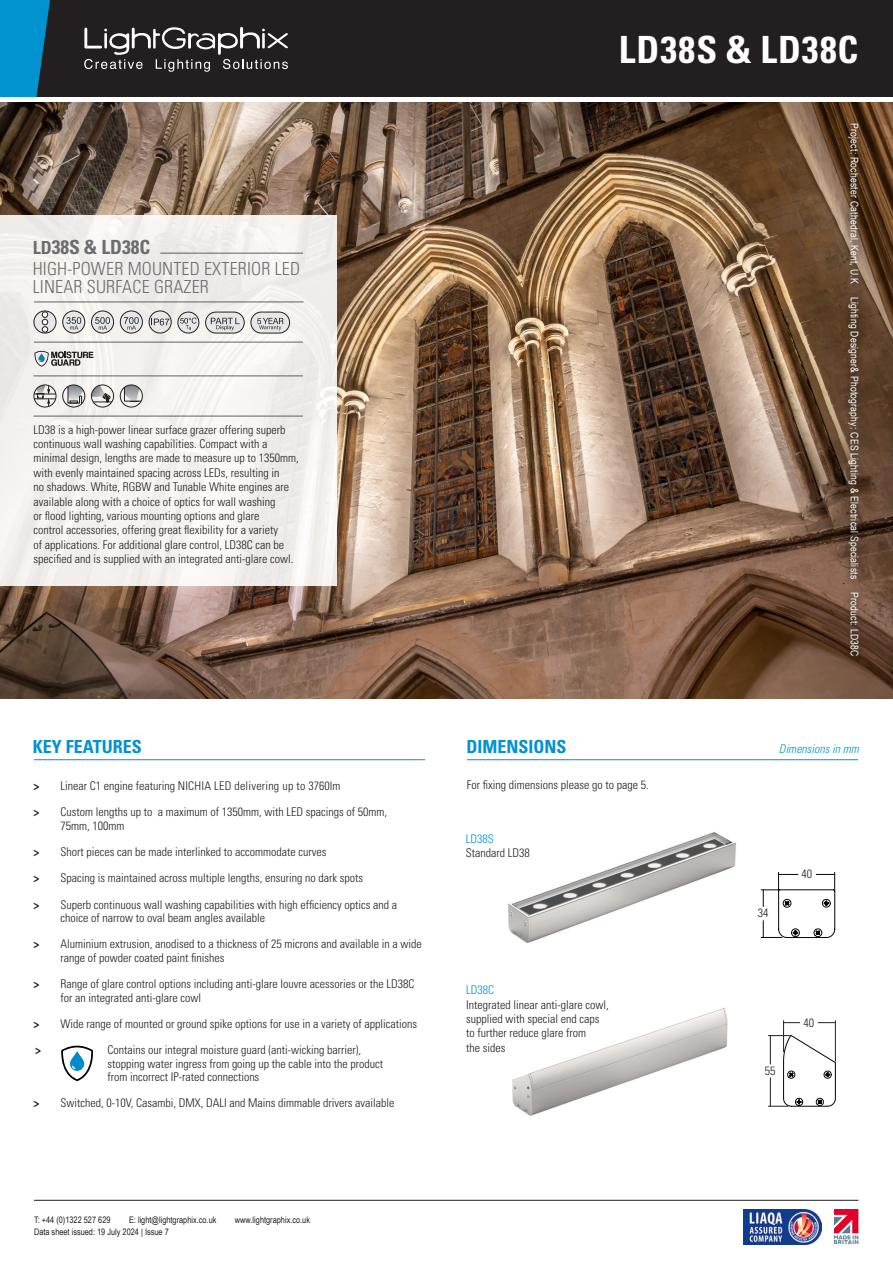
<style>
.page{position:relative;width:893px;height:1263px;background:#fff}
.page>*{position:absolute;margin:0;border:0;box-sizing:border-box;transform-origin:0 0}
.t1{font:700 condensed 37.5px "Univers LT Std";letter-spacing:.03em;color:#fff}
.box_headline{font:700 condensed 19.5px "Univers LT Std";color:#6c6d70}
.box_subline{font:300 condensed 18px/18px "Univers LT Std";letter-spacing:.01em;color:#6c6d70}
.headline_blue{font:700 condensed 18px "Univers LT Std";color:#0093d0}
.bodycopy{font:300 condensed 12px/14.4px "Univers LT Std";color:#231f20}
.t2{font:italic 300 condensed 12px "Univers LT Std";color:#0093d0}
.t3{font:700 condensed 12px "Univers LT Std";color:#231f20}
.t4{font:11.85px "Arial";color:#231f20}
.t5{font:10.95px "Arial";color:#231f20}
.t6{font:10.5px "Arial Narrow";letter-spacing:.02em;color:#fff}
.t7{font:9px "Arial Narrow";color:#231f20}
.s1{font-size:18px}
.s2{font-weight:700}
.s3{color:#0093d0}
</style>
<div class="page">
<div style="left:9px;top:0;width:884px;height:98px;background:#231f20"></div>
<svg style="left:0;top:0;width:61px;height:98px"></svg>
<hr style="left:34px;top:1200px;width:824px;height:1px;background:#231f20">
<img style="left:835px;top:1209px;width:23px;height:35px">
<img style="left:743px;top:1209px;width:78px;height:35px">
<svg style="left:84px;top:27px;width:204px;height:45px"></svg>
<img style="left:0;top:102px;width:893px;height:597px">
<hr style="left:34px;top:759px;width:391px;height:1px;background:#0093d0">
<hr style="left:467px;top:759px;width:391px;height:1px;background:#0093d0">
<img style="left:508px;top:832px;width:228px;height:111px">
<svg style="left:760px;top:872px;width:76px;height:66px"></svg>
<div style="left:798px;top:868px;width:17px;height:12px;background:#fff"></div>
<div style="left:755px;top:907px;width:17px;height:12px;background:#fff"></div>
<img style="left:512px;top:1006px;width:216px;height:110px">
<div style="left:450px;top:985px;width:145px;height:51px;background:#fff"></div>
<svg style="left:768px;top:1020px;width:68px;height:87px"></svg>
<div style="left:800px;top:1016px;width:17px;height:12px;background:#fff"></div>
<div style="left:761px;top:1064px;width:17px;height:12px;background:#fff"></div>
<svg style="left:841px;top:116px;width:25px;height:547px;background:#5e432f"></svg>
<div style="left:0;top:215px;width:336px;height:371px;background:#f3f0ee"></div>
<hr style="left:160px;top:253px;width:143px;height:1px;background:#231f20">
<hr style="left:34px;top:342px;width:269px;height:1px;background:#231f20">
<hr style="left:33px;top:375px;width:270px;height:1px;background:#231f20">
<hr style="left:34px;top:302px;width:270px;height:1px;background:#231f20">
<svg style="left:149px;top:311px;width:22px;height:22px"></svg>
<div style="left:149px;top:311px;width:22px;height:22px;border:1px solid #231f20;border-radius:50%"></div>
<svg style="left:151px;top:319px;width:18px;height:6px"></svg>
<svg style="left:91px;top:311px;width:23px;height:22px"></svg>
<div style="left:91px;top:311px;width:23px;height:22px;border:1px solid #231f20;border-radius:50%"></div>
<svg style="left:95px;top:317px;width:15px;height:13px"></svg>
<svg style="left:120px;top:311px;width:22px;height:22px"></svg>
<div style="left:120px;top:311px;width:23px;height:22px;border:1px solid #231f20;border-radius:50%"></div>
<svg style="left:124px;top:317px;width:15px;height:13px"></svg>
<svg style="left:63px;top:311px;width:22px;height:22px"></svg>
<div style="left:63px;top:311px;width:22px;height:22px;border:1px solid #231f20;border-radius:50%"></div>
<svg style="left:66px;top:317px;width:15px;height:13px"></svg>
<svg style="left:34px;top:311px;width:22px;height:22px"></svg>
<div style="left:34px;top:311px;width:22px;height:22px;border:1px solid #231f20;border-radius:50%"></div>
<svg style="left:42px;top:312px;width:6px;height:20px"></svg>
<hr style="left:33px;top:416px;width:270px;height:1px;background:#231f20">
<div style="left:34px;top:385px;width:22px;height:22px;border:1px solid #231f20;border-radius:50%"></div>
<svg style="left:34px;top:385px;width:22px;height:21px"></svg>
<div style="left:91px;top:385px;width:23px;height:22px;border:1px solid #231f20;border-radius:50%"></div>
<svg style="left:91px;top:385px;width:21px;height:18px"></svg>
<div style="left:120px;top:385px;width:23px;height:22px;border:1px solid #231f20;border-radius:50%"></div>
<svg style="left:124px;top:385px;width:17px;height:17px"></svg>
<svg style="left:62px;top:385px;width:23px;height:22px"></svg>
<svg style="left:178px;top:312px;width:21px;height:21px"></svg>
<div style="left:178px;top:312px;width:21px;height:21px;border:1px solid #231f20;border-radius:50%"></div>
<svg style="left:180px;top:318px;width:17px;height:12px"></svg>
<svg style="left:61px;top:1045px;width:32px;height:37px"></svg>
<svg style="left:34px;top:350px;width:60px;height:18px"></svg>
<svg style="left:206px;top:312px;width:38px;height:21px"></svg>
<div style="left:205px;top:312px;width:39px;height:21px;border:1px solid #231f20;border-radius:11px"></div>
<svg style="left:211px;top:318px;width:29px;height:12px"></svg>
<div style="left:251px;top:312px;width:39px;height:21px;background:#e6e7e9;border-radius:11px"></div>
<div style="left:251px;top:312px;width:39px;height:21px;border:1px solid #231f20;border-radius:11px"></div>
<svg style="left:257px;top:318px;width:26px;height:12px"></svg>
<p class="box_headline" style="left:33px;top:235px;width:119px"><span class="s1">LD</span>38S &amp; LD38C</p>
<p class="box_subline" style="left:33px;top:260px;width:269px">HIGH-POWER MOUNTED EXTERIOR LED<br>LINEAR SURFACE GRAZER</p>
<p class="bodycopy" style="left:33px;top:422px;width:267px">LD38 is a high-power linear surface grazer offering superb continuous wall washing capabilities. Compact with a minimal design, lengths are made to measure up to 1350mm, with evenly maintained spacing across LEDs, resulting in<br>no shadows. White, RGBW and Tunable White engines are available along with a choice of optics for wall washing<br>or flood lighting, various mounting options and glare<br>control accessories, offering great flexibility for a variety<br>of applications. For additional glare control, LD38C can be specified and is supplied with an integrated anti-glare cowl.</p>
<h1 class="t1" style="left:619px;top:27px;width:241px">LD38S &amp; LD38C</h1>
<p class="t6" style="left:862px;top:123px;width:162px;rotate:90deg">Project: Rochester Cathedral, Kent, U.K</p>
<p class="t6" style="left:862px;top:297px;width:284px;rotate:90deg">Lighting Designer&amp; Photography: CES Lighting &amp; Electrical Specialists</p>
<p class="t6" style="left:862px;top:592px;width:65px;rotate:90deg">Product: LD38C</p>
<p class="headline_blue" style="left:33px;top:735px;width:110px">KEY FEATURES</p>
<p class="headline_blue" style="left:466px;top:735px;width:102px">DIMENSIONS</p>
<p class="t2" style="left:779px;top:741px;width:81px">Dimensions in mm</p>
<p class="bodycopy" style="left:34px;top:779px;width:308px"><span class="s2">&gt;</span> Linear C1 engine featuring NICHIA LED delivering up to 3760lm</p>
<p class="bodycopy" style="left:61px;top:805px;width:328px;line-height:13.5px;text-indent:-27px"><span class="s2">&gt;</span> Custom lengths up to a maximum of 1350mm, with LED spacings of 50mm,<br>75mm, 100mm</p>
<p class="bodycopy" style="left:34px;top:845px;width:294px"><span class="s2">&gt;</span> Short pieces can be made interlinked to accommodate curves</p>
<p class="bodycopy" style="left:34px;top:871px;width:331px"><span class="s2">&gt;</span> Spacing is maintained across multiple lengths, ensuring no dark spots</p>
<p class="bodycopy" style="left:61px;top:898px;width:338px;line-height:13.5px;text-indent:-27px"><span class="s2">&gt;</span> Superb continuous wall washing capabilities with high efficiency optics and a choice of narrow to oval beam angles available</p>
<p class="bodycopy" style="left:61px;top:937px;width:363px;line-height:13.5px;text-indent:-27px"><span class="s2">&gt;</span> Aluminium extrusion, anodised to a thickness of 25 microns and available in a wide range of powder coated paint finishes</p>
<p class="bodycopy" style="left:61px;top:977px;width:355px;line-height:13.5px;text-indent:-27px"><span class="s2">&gt;</span> Range of glare control options including anti-glare louvre acessories or the LD38C for an integrated anti-glare cowl</p>
<p class="bodycopy" style="left:34px;top:1016px;width:385px"><span class="s2">&gt;</span> Wide range of mounted or ground spike options for use in a variety of applications</p>
<p class="t3" style="left:35px;top:1042px;width:7px">&gt;</p>
<p class="bodycopy" style="left:107px;top:1043px;width:277px;line-height:13.5px">Contains our integral moisture guard (anti-wicking barrier), stopping water ingress from going up the cable into the product from incorrect IP-rated connections</p>
<p class="bodycopy" style="left:34px;top:1096px;width:362px"><span class="s2">&gt;</span> Switched, 0-10V, Casambi, DMX, DALI and Mains dimmable drivers available</p>
<p class="t7" style="left:34px;top:1213px;width:78px">T: +44 (0)1322 527 629</p>
<p class="t7" style="left:129px;top:1213px;width:89px">E: light@lightgraphix.co.uk</p>
<p class="t7" style="left:235px;top:1213px;width:77px">www.lightgraphix.co.uk</p>
<p class="t7" style="left:34px;top:1225px;width:136px">Data sheet issued: 19 July 2024 | Issue 7</p>
<p class="bodycopy" style="left:467px;top:777px;width:183px">For fixing dimensions please go to page 5.</p>
<p class="bodycopy" style="left:466px;top:831px;width:65px"><span class="s3">LD38S<br></span>Standard LD38</p>
<p class="bodycopy" style="left:466px;top:983px;width:144px"><span class="s3">LD38C<br></span>Integrated linear anti-glare cowl, supplied with special end caps to further reduce glare from<br>the sides</p>
<p class="bodycopy" style="left:758px;top:906px;width:12px">34</p>
<p class="t4" style="left:757px;top:906px;width:15px">34</p>
<p class="bodycopy" style="left:801px;top:867px;width:12px">40</p>
<p class="t4" style="left:800px;top:867px;width:15px">40</p>
<p class="bodycopy" style="left:765px;top:1063px;width:12px">55</p>
<p class="t5" style="left:764px;top:1064px;width:14px">55</p>
<p class="bodycopy" style="left:804px;top:1015px;width:12px">40</p>
<p class="t5" style="left:803px;top:1015px;width:14px">40</p>
</div>
